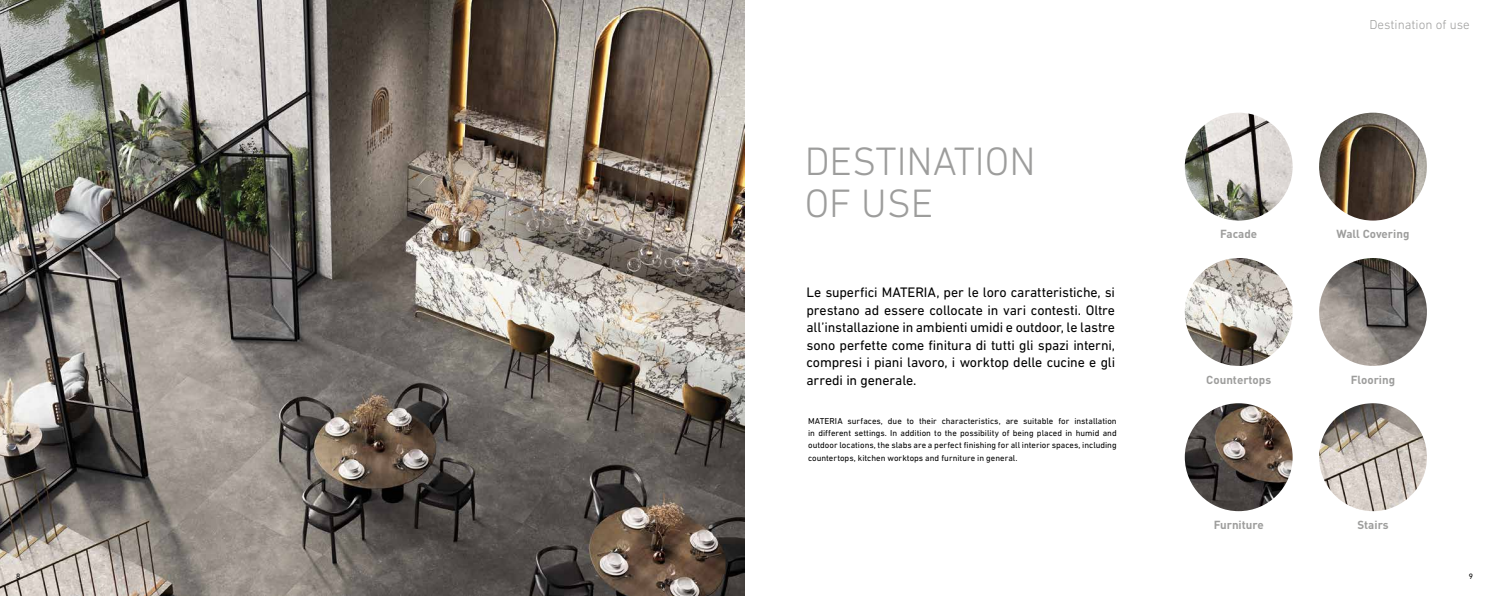
<style>
.page{position:relative;width:1489px;height:596px;background:#fff}
.page>*{position:absolute;margin:0;border:0;box-sizing:border-box;transform-origin:0 0}
.t1{font:300 40.25px/42px "DIN Next W1 G";color:#9d9d9c}
.t2{font:14px/17.5px "DIN Next W1 G";letter-spacing:-.01em;color:#000;text-align:justify}
.t3{font:300 13.12px "DIN Next W1 G";color:#9d9d9c}
.t4{font:700 11.55px "DIN";color:#9d9d9c}
.t5{font:8.75px/12.2px "DIN Next W1 G";color:#000;text-align:justify}
.t6{font:7.88px "DIN Next W1 G";color:#000}
</style>
<div class="page">
<img style="left:0;top:0;width:744px;height:595px">
<img style="left:1184px;top:113px;width:108px;height:107px;border-radius:54px">
<img style="left:1184px;top:258px;width:108px;height:107px;border-radius:54px">
<img style="left:1184px;top:403px;width:108px;height:108px;border-radius:54px">
<img style="left:1318px;top:113px;width:108px;height:107px;border-radius:54px">
<img style="left:1318px;top:258px;width:108px;height:107px;border-radius:54px">
<img style="left:1318px;top:403px;width:108px;height:108px;border-radius:54px">
<h1 class="t1" style="left:804px;top:140px;width:232px">DESTINATION<br>OF USE</h1>
<p class="t2" style="left:806px;top:283px;width:310px">Le superfici MATERIA, per le loro caratteristiche, si prestano ad essere collocate in vari contesti. Oltre all’installazione in ambienti umidi e outdoor, le lastre sono perfette come finitura di tutti gli spazi interni, compresi i piani lavoro, i worktop delle cucine e gli arredi in generale.</p>
<p class="t5" style="left:808px;top:414px;width:310px">MATERIA surfaces, due to their characteristics, are suitable for installation in different settings. In addition to the possibility of being placed in humid and outdoor locations, the slabs are a perfect finishing for all interior spaces, including countertops, kitchen worktops and furniture in general.</p>
<h3 class="t3" style="left:1369px;top:17px;width:102px">Destination of use</h3>
<h3 class="t4" style="left:1220px;top:226px;width:39px">Facade</h3>
<h3 class="t4" style="left:1336px;top:226px;width:74px">Wall Covering</h3>
<h3 class="t4" style="left:1206px;top:371px;width:66px">Countertops</h3>
<h3 class="t4" style="left:1350px;top:371px;width:46px">Flooring</h3>
<h3 class="t4" style="left:1213px;top:517px;width:52px">Furniture</h3>
<h3 class="t4" style="left:1357px;top:517px;width:33px">Stairs</h3>
<p class="t6" style="left:16px;top:571px;width:6px">8</p>
<p class="t6" style="left:1468px;top:571px;width:6px">9</p>
</div>
